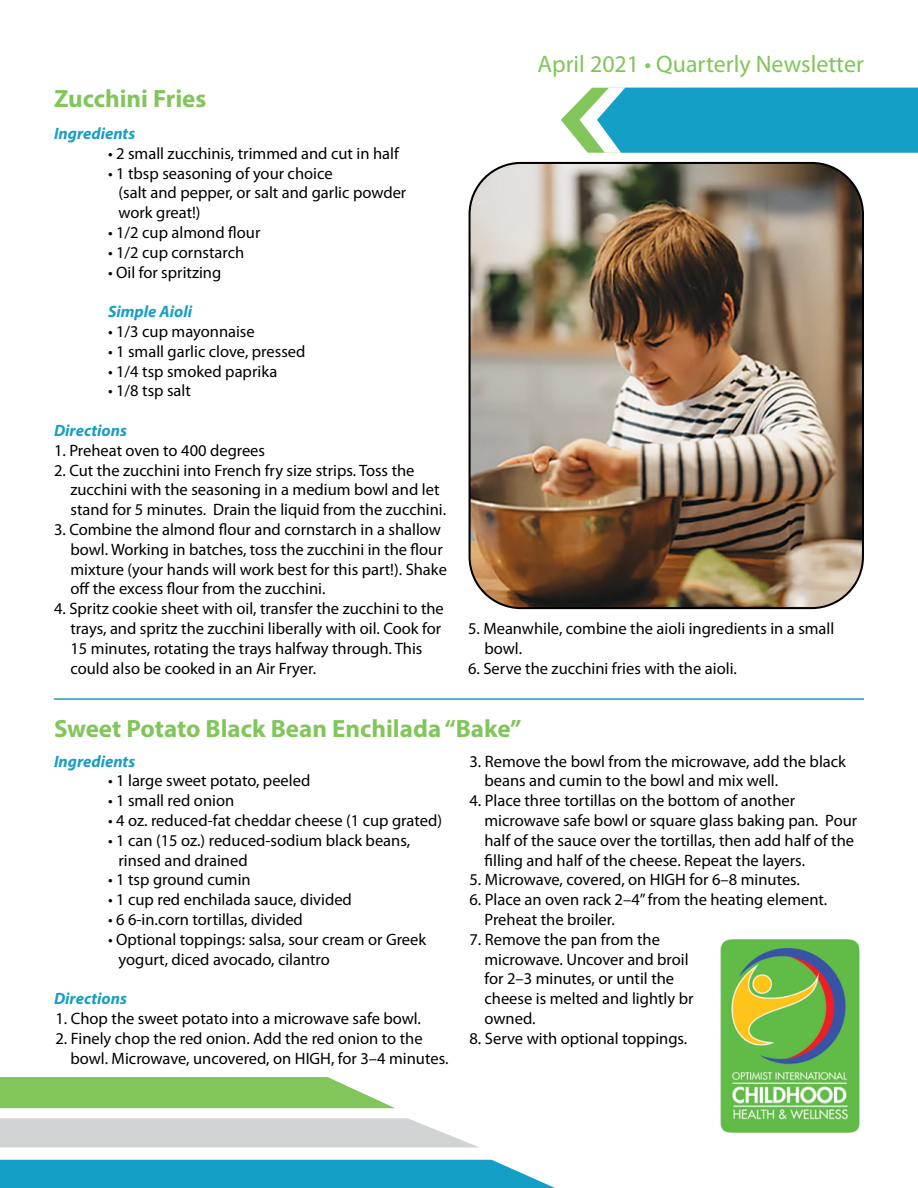
<style>
.page{position:relative;width:918px;height:1188px;background:#fff}
.page>*{position:absolute;margin:0;border:0;box-sizing:border-box;transform-origin:0 0}
.t1{font:700 25.05px "Myriad Pro";color:#82c55b}
.t2{font:24px "Myriad Pro";color:#82c55b}
.t3{font:16.5px/19.8px "Myriad Pro";color:#000}
.t4{font:italic 700 16.5px "Myriad Pro";color:#1a9ec3}
</style>
<div class="page">
<svg style="left:561px;top:88px;width:357px;height:65px;background:#2da9c5"></svg>
<svg style="left:0;top:1077px;width:395px;height:31px;background:#8cca69"></svg>
<svg style="left:0;top:1118px;width:478px;height:29px;background:#d4d6d7"></svg>
<div style="left:0;top:1160px;width:555px;height:28px;background:#139fc6"></div>
<img style="left:720px;top:939px;width:140px;height:194px">
<img style="left:470px;top:163px;width:393px;height:445px">
<div style="left:469px;top:162px;width:395px;height:447px;border:2px solid #000;border-radius:51px"></div>
<hr style="left:54px;top:698px;width:810px;height:2px;background:#1a9ec3">
<h1 class="t1" style="left:54px;top:83px;width:154px">Zucchini Fries</h1>
<p class="t4" style="left:54px;top:123px;width:83px">Ingredients</p>
<p class="t3" style="left:108px;top:143px;width:292px">• 2 small zucchinis, trimmed and cut in half</p>
<p class="t3" style="left:118px;top:163px;width:289px;text-indent:-10px">• 1 tbsp seasoning of your choice<br>(salt and pepper, or salt and garlic powder work great!)</p>
<p class="t3" style="left:108px;top:222px;width:154px">• 1/2 cup almond flour</p>
<p class="t3" style="left:108px;top:242px;width:138px">• 1/2 cup cornstarch</p>
<p class="t3" style="left:108px;top:262px;width:115px">• Oil for spritzing</p>
<p class="t4" style="left:108px;top:301px;width:86px">Simple Aioli</p>
<p class="t3" style="left:108px;top:321px;width:148px">• 1/3 cup mayonnaise</p>
<p class="t3" style="left:108px;top:341px;width:199px">• 1 small garlic clove, pressed</p>
<p class="t3" style="left:108px;top:361px;width:171px">• 1/4 tsp smoked paprika</p>
<p class="t3" style="left:108px;top:381px;width:84px">• 1/8 tsp salt</p>
<p class="t4" style="left:54px;top:420px;width:74px">Directions</p>
<p class="t3" style="left:54px;top:440px;width:213px">1. Preheat oven to 400 degrees</p>
<p class="t3" style="left:70px;top:460px;width:377px;text-indent:-16px">2. Cut the zucchini into French fry size strips. Toss the zucchini with the seasoning in a medium bowl and let stand for 5 minutes. Drain the liquid from the zucchini.</p>
<p class="t3" style="left:70px;top:519px;width:378px;text-indent:-16px">3. Combine the almond flour and cornstarch in a shallow bowl. Working in batches, toss the zucchini in the flour mixture (your hands will work best for this part!). Shake off the excess flour from the zucchini.</p>
<p class="t3" style="left:70px;top:599px;width:375px;text-indent:-16px">4. Spritz cookie sheet with oil, transfer the zucchini to the trays, and spritz the zucchini liberally with oil. Cook for 15 minutes, rotating the trays halfway through. This could also be cooked in an Air Fryer.</p>
<h2 class="t2" style="left:537px;top:49px;width:328px">April 2021 • Quarterly Newsletter</h2>
<p class="t3" style="left:485px;top:618px;width:351px;text-indent:-16px">5. Meanwhile, combine the aioli ingredients in a small bowl.</p>
<p class="t3" style="left:468px;top:658px;width:270px">6. Serve the zucchini fries with the aioli.</p>
<h1 class="t1" style="left:54px;top:712px;width:469px">Sweet Potato Black Bean Enchilada “Bake”</h1>
<p class="t4" style="left:54px;top:750px;width:83px">Ingredients</p>
<p class="t3" style="left:108px;top:771px;width:204px">• 1 large sweet potato, peeled</p>
<p class="t3" style="left:108px;top:790px;width:128px">• 1 small red onion</p>
<p class="t3" style="left:108px;top:810px;width:336px">• 4 oz. reduced-fat cheddar cheese (1 cup grated)</p>
<p class="t3" style="left:118px;top:830px;width:293px;text-indent:-10px">• 1 can (15 oz.) reduced-sodium black beans, rinsed and drained</p>
<p class="t3" style="left:108px;top:870px;width:144px">• 1 tsp ground cumin</p>
<p class="t3" style="left:108px;top:889px;width:245px">• 1 cup red enchilada sauce, divided</p>
<p class="t3" style="left:108px;top:909px;width:196px">• 6 6-in.corn tortillas, divided</p>
<p class="t3" style="left:118px;top:929px;width:309px;text-indent:-10px">• Optional toppings: salsa, sour cream or Greek yogurt, diced avocado, cilantro</p>
<p class="t4" style="left:54px;top:988px;width:74px">Directions</p>
<p class="t3" style="left:56px;top:1008px;width:367px">1. Chop the sweet potato into a microwave safe bowl.</p>
<p class="t3" style="left:70px;top:1028px;width:379px;text-indent:-15px">2. Finely chop the red onion. Add the red onion to the bowl. Microwave, uncovered, on HIGH, for 3–4 minutes.</p>
<p class="t3" style="left:485px;top:751px;width:363px;text-indent:-15px">3. Remove the bowl from the microwave, add the black beans and cumin to the bowl and mix well.</p>
<p class="t3" style="left:485px;top:790px;width:374px;text-indent:-15px">4. Place three tortillas on the bottom of another microwave safe bowl or square glass baking pan. Pour half of the sauce over the tortillas, then add half of the filling and half of the cheese. Repeat the layers.</p>
<p class="t3" style="left:470px;top:870px;width:332px">5. Microwave, covered, on HIGH for 6–8 minutes.</p>
<p class="t3" style="left:485px;top:889px;width:344px;text-indent:-15px">6. Place an oven rack 2–4” from the heating element.<br>Preheat the broiler.</p>
<p class="t3" style="left:485px;top:929px;width:211px;text-indent:-15px">7. Remove the pan from the microwave. Uncover and broil for 2–3 minutes, or until the cheese is melted and lightly br owned.</p>
<p class="t3" style="left:470px;top:1028px;width:219px">8. Serve with optional toppings.</p>
</div>
